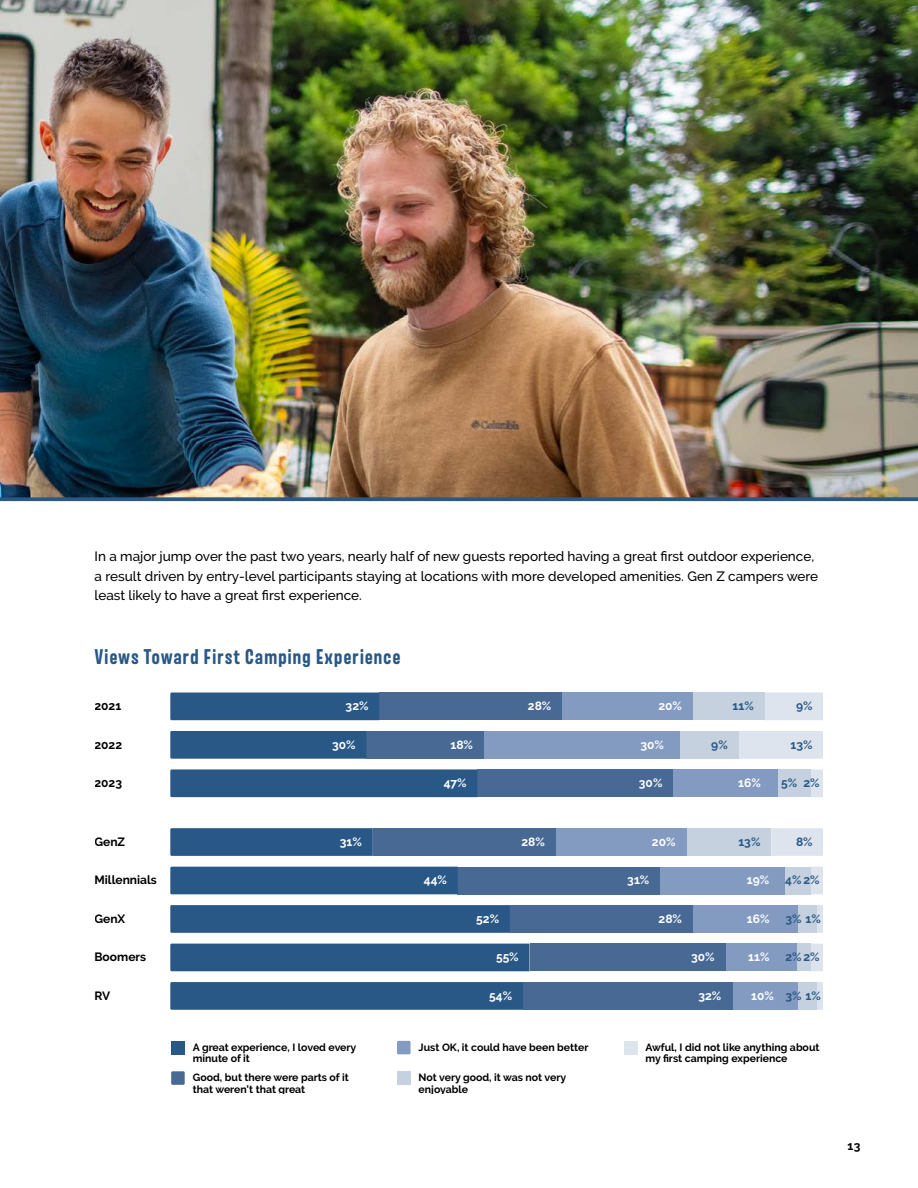
<style>
.page{position:relative;width:918px;height:1188px;background:#fff}
.page>*{position:absolute;margin:0;border:0;box-sizing:border-box;transform-origin:0 0}
.Chart_Title{font:700 21px "Merlod Norme";letter-spacing:.03em;color:#295886}
.Body{font:500 13.5px/19.5px "Raleway";color:#000}
.t1{font:700 12px "Raleway";color:#fff}
.t2{font:700 12px "Raleway";color:#000}
.t3{font:700 12px "Raleway";color:#295886}
.t4{font:700 10.5px/11.2px "Raleway";color:#000}
.s1{color:#fff}
</style>
<div class="page">
<img style="left:0;top:0;width:918px;height:497px">
<svg style="left:0;top:497px;width:918px;height:4px;background:#315981"></svg>
<svg style="left:810px;top:867px;width:13px;height:27px"></svg>
<div style="left:784px;top:867px;width:26px;height:27px;background:#c5d1df"></div>
<div style="left:660px;top:867px;width:124px;height:27px;background:#849bc1"></div>
<div style="left:458px;top:867px;width:202px;height:27px;background:#486994"></div>
<div style="left:170px;top:867px;width:288px;height:27px;background:#295886"></div>
<svg style="left:771px;top:828px;width:52px;height:28px"></svg>
<div style="left:686px;top:828px;width:85px;height:28px;background:#c5d1df"></div>
<div style="left:556px;top:828px;width:130px;height:28px;background:#849bc1"></div>
<div style="left:373px;top:828px;width:183px;height:28px;background:#486994"></div>
<svg style="left:170px;top:828px;width:203px;height:28px;background:#2b5a87"></svg>
<svg style="left:810px;top:769px;width:13px;height:28px"></svg>
<div style="left:778px;top:769px;width:32px;height:28px;background:#c5d1df"></div>
<div style="left:673px;top:769px;width:105px;height:28px;background:#849bc1"></div>
<div style="left:477px;top:769px;width:196px;height:28px;background:#486994"></div>
<div style="left:170px;top:769px;width:307px;height:28px;background:#295886"></div>
<div style="left:171px;top:1041px;width:14px;height:13px;background:#295886"></div>
<div style="left:171px;top:1071px;width:14px;height:14px;background:#486994"></div>
<div style="left:397px;top:1041px;width:14px;height:13px;background:#849bc1"></div>
<div style="left:397px;top:1071px;width:14px;height:14px;background:#c5d1df"></div>
<div style="left:624px;top:1041px;width:13px;height:13px;background:#dee4ed"></div>
<div style="left:765px;top:693px;width:58px;height:27px;background:#dee4ed"></div>
<div style="left:693px;top:693px;width:72px;height:27px;background:#c5d1df"></div>
<div style="left:562px;top:693px;width:131px;height:27px;background:#849bc1"></div>
<div style="left:379px;top:693px;width:183px;height:27px;background:#486994"></div>
<div style="left:170px;top:693px;width:209px;height:27px;background:#295886"></div>
<svg style="left:817px;top:905px;width:6px;height:28px"></svg>
<svg style="left:810px;top:944px;width:13px;height:27px"></svg>
<svg style="left:817px;top:982px;width:6px;height:28px"></svg>
<div style="left:797px;top:905px;width:20px;height:28px;background:#c5d1df"></div>
<div style="left:797px;top:944px;width:13px;height:27px;background:#c5d1df"></div>
<div style="left:797px;top:982px;width:20px;height:28px;background:#c5d1df"></div>
<div style="left:693px;top:905px;width:104px;height:28px;background:#849bc1"></div>
<div style="left:726px;top:944px;width:71px;height:27px;background:#849bc1"></div>
<div style="left:732px;top:982px;width:65px;height:28px;background:#849bc1"></div>
<div style="left:510px;top:905px;width:183px;height:28px;background:#486994"></div>
<div style="left:530px;top:944px;width:196px;height:27px;background:#486994"></div>
<div style="left:523px;top:982px;width:209px;height:28px;background:#486994"></div>
<svg style="left:170px;top:905px;width:340px;height:28px;background:#2b5a87"></svg>
<div style="left:170px;top:944px;width:360px;height:27px;background:#295886"></div>
<svg style="left:170px;top:982px;width:353px;height:28px;background:#2b5987"></svg>
<div style="left:739px;top:731px;width:84px;height:28px;background:#dee4ed"></div>
<div style="left:680px;top:731px;width:59px;height:28px;background:#c5d1df"></div>
<div style="left:484px;top:731px;width:196px;height:28px;background:#849bc1"></div>
<div style="left:366px;top:731px;width:118px;height:28px;background:#486994"></div>
<div style="left:170px;top:731px;width:196px;height:28px;background:#295886"></div>
<p class="Body" style="left:94px;top:547px;width:725px">In a major jump over the past two years, nearly half of new guests reported having a great first outdoor experience, a result driven by entry-level participants staying at locations with more developed amenities. Gen Z campers were least likely to have a great first experience.</p>
<p class="Chart_Title" style="left:94px;top:643px;width:308px">Views Toward First Camping Experience</p>
<p class="t2" style="left:94px;top:699px;width:28px">2021</p>
<p class="t2" style="left:94px;top:738px;width:29px">2022</p>
<p class="t2" style="left:94px;top:776px;width:29px">2023</p>
<p class="t2" style="left:94px;top:835px;width:32px">GenZ</p>
<p class="t2" style="left:94px;top:873px;width:64px">Millennials</p>
<p class="t2" style="left:94px;top:912px;width:32px">GenX</p>
<p class="t2" style="left:94px;top:950px;width:53px">Boomers</p>
<p class="t2" style="left:94px;top:989px;width:17px">RV</p>
<p class="t1" style="left:346px;top:699px;width:24px">32%</p>
<p class="t1" style="left:528px;top:699px;width:25px">28%</p>
<p class="t1" style="left:658px;top:699px;width:25px">20%</p>
<p class="t3" style="left:733px;top:699px;width:23px">11%</p>
<p class="t3" style="left:796px;top:699px;width:18px">9%</p>
<p class="t1" style="left:332px;top:738px;width:25px">30%</p>
<p class="t1" style="left:450px;top:738px;width:24px">18%</p>
<p class="t1" style="left:640px;top:738px;width:25px">30%</p>
<p class="t3" style="left:711px;top:738px;width:18px">9%</p>
<p class="t3" style="left:791px;top:738px;width:24px">13%</p>
<p class="t1" style="left:444px;top:776px;width:24px">47%</p>
<p class="t1" style="left:639px;top:776px;width:25px">30%</p>
<p class="t1" style="left:738px;top:776px;width:24px">16%</p>
<p class="t3" style="left:781px;top:776px;width:40px">5% 2%</p>
<p class="t1" style="left:340px;top:835px;width:24px">31%</p>
<p class="t1" style="left:521px;top:835px;width:25px">28%</p>
<p class="t1" style="left:652px;top:835px;width:25px">20%</p>
<p class="t3" style="left:738px;top:835px;width:24px">13%</p>
<p class="t3" style="left:796px;top:835px;width:18px">8%</p>
<p class="t1" style="left:424px;top:873px;width:25px">44%</p>
<p class="t1" style="left:627px;top:873px;width:24px">31%</p>
<p class="t1" style="left:747px;top:873px;width:24px">19%</p>
<p class="t3" style="left:785px;top:873px;width:36px">4% 2%</p>
<p class="t1" style="left:476px;top:912px;width:24px">52%</p>
<p class="t1" style="left:659px;top:912px;width:25px">28%</p>
<p class="t1" style="left:747px;top:912px;width:24px">16%</p>
<p class="t3" style="left:785px;top:912px;width:37px">3% 1%</p>
<p class="t4" style="left:193px;top:1042px;width:165px">A great experience, I loved every minute of it</p>
<p class="t4" style="left:193px;top:1072px;width:157px">Good, but there were parts of it that weren’t that great</p>
<p class="t1" style="left:496px;top:950px;width:24px">55%</p>
<p class="t1" style="left:691px;top:950px;width:25px">30%</p>
<p class="t1" style="left:748px;top:950px;width:23px">11%</p>
<p class="t3" style="left:785px;top:950px;width:36px">2% 2%</p>
<p class="t1" style="left:489px;top:989px;width:24px">54%</p>
<p class="t1" style="left:698px;top:989px;width:24px">32%</p>
<p class="t3" style="left:751px;top:989px;width:71px"><span class="s1">10%</span> 3% 1%</p>
<p class="t4" style="left:419px;top:1042px;width:171px">Just OK, it could have been better</p>
<p class="t4" style="left:419px;top:1072px;width:149px">Not very good, it was not very enjoyable</p>
<p class="t4" style="left:645px;top:1042px;width:176px">Awful, I did not like anything about my first camping experience</p>
<p class="t2" style="left:848px;top:1139px;width:14px">13</p>
</div>
